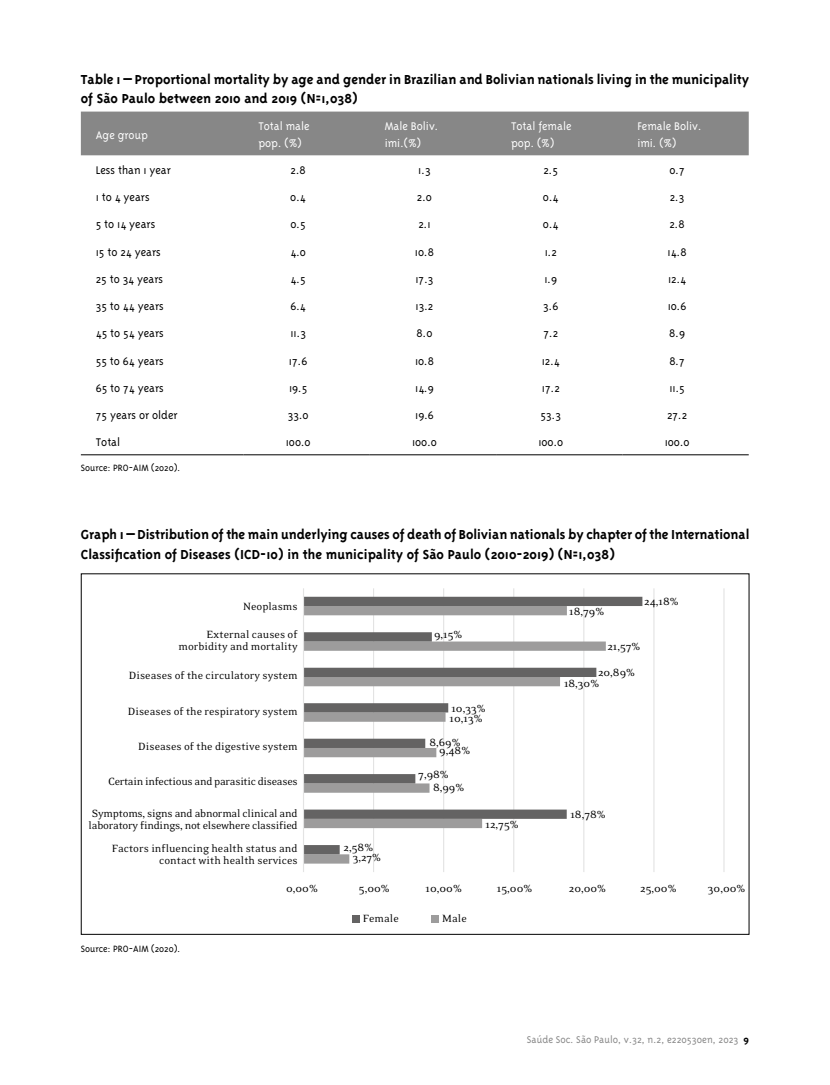
<style>
.page{position:relative;width:830px;height:1085px;background:#fff}
.page>*{position:absolute;margin:0;border:0;box-sizing:border-box;transform-origin:0 0}
.t1{font:700 15px/19.8px "Triplex";color:#000}
.t2{font:300 12.75px "Triplex";color:#000}
.t3{font:300 12.75px/16.5px "Triplex";color:#fff}
.t4{font:12px/12px "Eidetic Neo";color:#000}
.t5{font:12px/12px "Eidetic Neo";letter-spacing:-.02em;color:#000}
.t6{font:12px "Eidetic Neo";letter-spacing:-.025em;color:#000}
.t7{font:300 11.25px "Triplex";color:#878787}
.t8{font:300 10.5px "Triplex";color:#000}
.s1{font-weight:700;color:#000}
</style>
<div class="page">
<div style="left:81px;top:112px;width:667px;height:43px;background:#878787"></div>
<hr style="left:81px;top:454px;width:162px;height:1px;background:#000">
<hr style="left:243px;top:454px;width:126px;height:1px;background:#000">
<hr style="left:369px;top:454px;width:127px;height:1px;background:#000">
<hr style="left:496px;top:454px;width:126px;height:1px;background:#000">
<hr style="left:622px;top:454px;width:126px;height:1px;background:#000">
<hr style="left:373px;top:588px;width:1px;height:284px;background:#e3e3e3">
<hr style="left:443px;top:588px;width:1px;height:284px;background:#e3e3e3">
<hr style="left:513px;top:588px;width:1px;height:284px;background:#e3e3e3">
<hr style="left:583px;top:588px;width:1px;height:284px;background:#e3e3e3">
<hr style="left:653px;top:588px;width:1px;height:284px;background:#e3e3e3">
<hr style="left:723px;top:588px;width:1px;height:284px;background:#e3e3e3">
<svg style="left:304px;top:854px;width:281px;height:9px"></svg>
<svg style="left:304px;top:596px;width:338px;height:258px"></svg>
<hr style="left:303px;top:588px;width:1px;height:284px;background:#e3e3e3">
<div style="left:352px;top:914px;width:7px;height:8px;background:#646363"></div>
<div style="left:431px;top:914px;width:7px;height:8px;background:#9d9c9c"></div>
<p class="t1" style="left:81px;top:69px;width:669px">Table 1 – Proportional mortality by age and gender in Brazilian and Bolivian nationals living in the municipality of São Paulo between 2010 and 2019 (N=1,038)</p>
<p class="t3" style="left:96px;top:126px;width:54px">Age group</p>
<p class="t3" style="left:258px;top:118px;width:53px">Total male pop. (%)</p>
<p class="t3" style="left:384px;top:118px;width:55px">Male Boliv. imi.(%)</p>
<p class="t3" style="left:510px;top:118px;width:62px">Total female pop. (%)</p>
<p class="t3" style="left:637px;top:118px;width:66px">Female Boliv. imi. (%)</p>
<p class="t2" style="left:96px;top:163px;width:77px">Less than 1 year</p>
<p class="t2" style="left:290px;top:163px;width:17px">2.8</p>
<p class="t2" style="left:418px;top:163px;width:14px">1.3</p>
<p class="t2" style="left:543px;top:163px;width:16px">2.5</p>
<p class="t2" style="left:669px;top:163px;width:17px">0.7</p>
<p class="t2" style="left:96px;top:190px;width:55px">1 to 4 years</p>
<p class="t2" style="left:290px;top:190px;width:17px">0.4</p>
<p class="t2" style="left:416px;top:190px;width:17px">2.0</p>
<p class="t2" style="left:542px;top:190px;width:17px">0.4</p>
<p class="t2" style="left:669px;top:190px;width:16px">2.3</p>
<p class="t2" style="left:96px;top:217px;width:61px">5 to 14 years</p>
<p class="t2" style="left:290px;top:217px;width:17px">0.5</p>
<p class="t2" style="left:418px;top:217px;width:14px">2.1</p>
<p class="t2" style="left:542px;top:217px;width:17px">0.4</p>
<p class="t2" style="left:669px;top:217px;width:17px">2.8</p>
<p class="t2" style="left:96px;top:245px;width:66px">15 to 24 years</p>
<p class="t2" style="left:290px;top:245px;width:17px">4.0</p>
<p class="t2" style="left:415px;top:245px;width:21px">10.8</p>
<p class="t2" style="left:544px;top:245px;width:14px">1.2</p>
<p class="t2" style="left:667px;top:245px;width:20px">14.8</p>
<p class="t2" style="left:96px;top:272px;width:69px">25 to 34 years</p>
<p class="t2" style="left:290px;top:272px;width:17px">4.5</p>
<p class="t2" style="left:415px;top:272px;width:20px">17.3</p>
<p class="t2" style="left:544px;top:272px;width:14px">1.9</p>
<p class="t2" style="left:667px;top:272px;width:20px">12.4</p>
<p class="t2" style="left:96px;top:299px;width:69px">35 to 44 years</p>
<p class="t2" style="left:290px;top:299px;width:17px">6.4</p>
<p class="t2" style="left:415px;top:299px;width:19px">13.2</p>
<p class="t2" style="left:543px;top:299px;width:17px">3.6</p>
<p class="t2" style="left:667px;top:299px;width:20px">10.6</p>
<p class="t2" style="left:96px;top:326px;width:69px">45 to 54 years</p>
<p class="t2" style="left:290px;top:326px;width:17px">11.3</p>
<p class="t2" style="left:416px;top:326px;width:17px">8.0</p>
<p class="t2" style="left:543px;top:326px;width:16px">7.2</p>
<p class="t2" style="left:669px;top:326px;width:17px">8.9</p>
<p class="t2" style="left:96px;top:353px;width:69px">55 to 64 years</p>
<p class="t2" style="left:289px;top:353px;width:20px">17.6</p>
<p class="t2" style="left:415px;top:353px;width:21px">10.8</p>
<p class="t2" style="left:541px;top:353px;width:20px">12.4</p>
<p class="t2" style="left:669px;top:353px;width:17px">8.7</p>
<p class="t2" style="left:96px;top:381px;width:69px">65 to 74 years</p>
<p class="t2" style="left:289px;top:381px;width:20px">19.5</p>
<p class="t2" style="left:415px;top:381px;width:20px">14.9</p>
<p class="t2" style="left:541px;top:381px;width:19px">17.2</p>
<p class="t2" style="left:669px;top:381px;width:17px">11.5</p>
<p class="t2" style="left:96px;top:408px;width:83px">75 years or older</p>
<p class="t2" style="left:287px;top:408px;width:22px">33.0</p>
<p class="t2" style="left:415px;top:408px;width:20px">19.6</p>
<p class="t2" style="left:540px;top:408px;width:22px">53.3</p>
<p class="t2" style="left:666px;top:408px;width:22px">27.2</p>
<p class="t2" style="left:96px;top:435px;width:26px">Total</p>
<p class="t2" style="left:285px;top:435px;width:26px">100.0</p>
<p class="t2" style="left:412px;top:435px;width:26px">100.0</p>
<p class="t2" style="left:538px;top:435px;width:26px">100.0</p>
<p class="t2" style="left:664px;top:435px;width:26px">100.0</p>
<p class="t8" style="left:81px;top:462px;width:101px">Source: PRO-AIM (2020).</p>
<p class="t1" style="left:81px;top:524px;width:669px">Graph 1 – Distribution of the main underlying causes of death of Bolivian nationals by chapter of the International<br>Classification of Diseases (ICD-10) in the municipality of São Paulo (2010-2019) (N=1,038)</p>
<p class="t4" style="left:243px;top:600px;width:56px">Neoplasms</p>
<p class="t4" style="left:178px;top:628px;width:121px;text-align:right">External causes of morbidity and mortality</p>
<p class="t4" style="left:129px;top:669px;width:170px">Diseases of the circulatory system</p>
<p class="t4" style="left:128px;top:705px;width:171px">Diseases of the respiratory system</p>
<p class="t4" style="left:138px;top:740px;width:161px">Diseases of the digestive system</p>
<p class="t6" style="left:108px;top:775px;width:191px">Certain infectious and parasitic diseases</p>
<p class="t5" style="left:89px;top:807px;width:210px">Symptoms, signs and abnormal clinical and laboratory findings, not elsewhere classified</p>
<p class="t4" style="left:112px;top:842px;width:187px;text-align:right">Factors influencing health status and contact with health services</p>
<p class="t4" style="left:644px;top:595px;width:36px">24,18%</p>
<p class="t4" style="left:569px;top:606px;width:36px">18,79%</p>
<p class="t4" style="left:434px;top:628px;width:30px">9,15%</p>
<p class="t4" style="left:597px;top:633px;width:44px;line-height:26px;text-indent:9px">21,57%<br>20,89%</p>
<p class="t4" style="left:563px;top:677px;width:37px">18,30%</p>
<p class="t4" style="left:449px;top:703px;width:37px;line-height:9.9px">10,33%<br>10,13%</p>
<p class="t4" style="left:439px;top:738px;width:32px;line-height:8.6px;text-indent:-10px">8,69%<br>9,48%</p>
<p class="t4" style="left:433px;top:768px;width:33px;line-height:13px;text-indent:-15px">7,98%<br>8,99%</p>
<p class="t4" style="left:570px;top:808px;width:37px">18,78%</p>
<p class="t4" style="left:485px;top:818px;width:35px">12,75%</p>
<p class="t4" style="left:352px;top:841px;width:30px;line-height:10.8px;text-indent:-9px">2,58%<br>3,27%</p>
<p class="t4" style="left:286px;top:882px;width:33px">0,00%</p>
<p class="t4" style="left:359px;top:882px;width:32px">5,00%</p>
<p class="t4" style="left:425px;top:882px;width:38px">10,00%</p>
<p class="t4" style="left:496px;top:882px;width:37px">15,00%</p>
<p class="t4" style="left:568px;top:882px;width:39px">20,00%</p>
<p class="t4" style="left:640px;top:882px;width:38px">25,00%</p>
<p class="t4" style="left:707px;top:882px;width:39px">30,00%</p>
<p class="t8" style="left:81px;top:943px;width:101px">Source: PRO-AIM (2020).</p>
<p class="t4" style="left:362px;top:912px;width:37px">Female</p>
<p class="t4" style="left:442px;top:912px;width:26px">Male</p>
<p class="t7" style="left:526px;top:1033px;width:224px">Saúde Soc. São Paulo, v.32, n.2, e220530en, 2023 <span class="s1">9</span></p>
</div>
